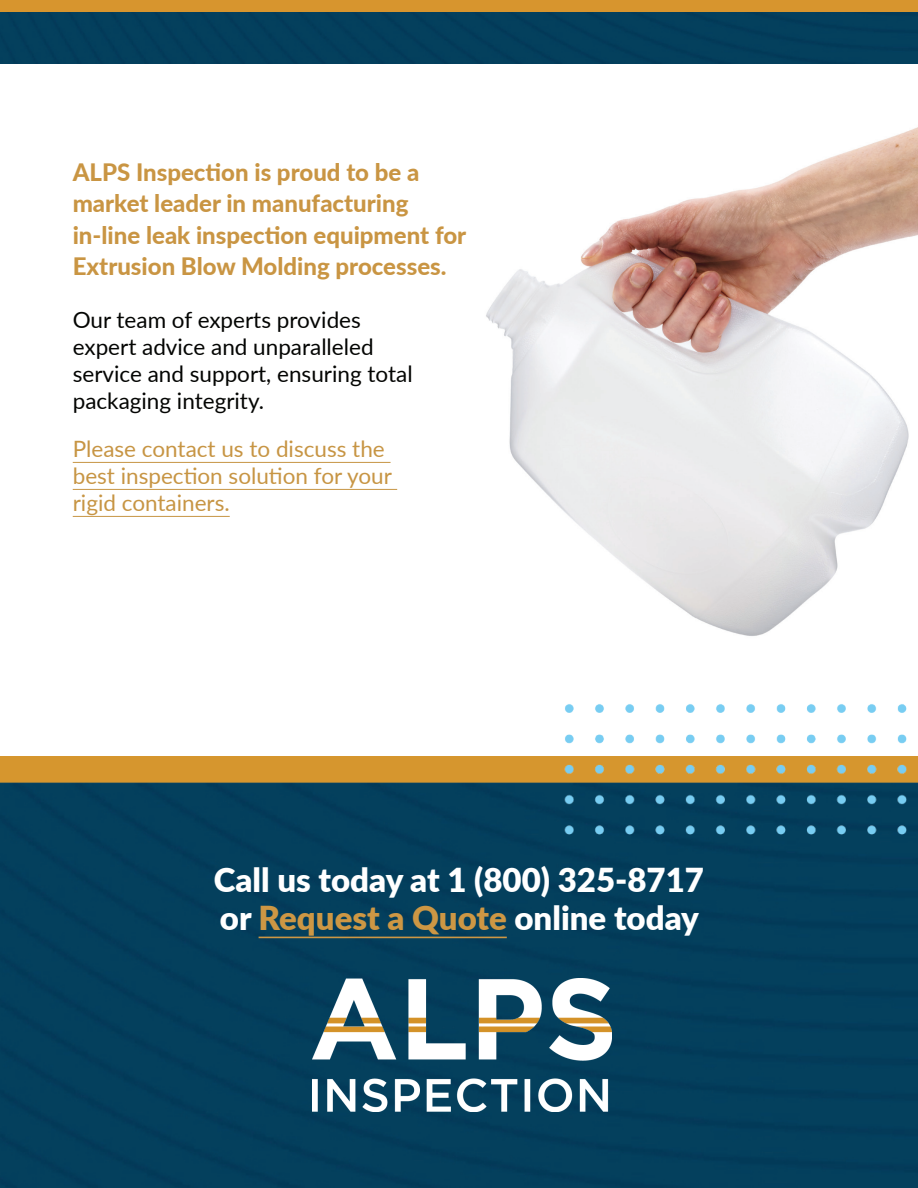
<style>
.page{position:relative;width:918px;height:1188px;background:#fff}
.page>*{position:absolute;margin:0;border:0;box-sizing:border-box;transform-origin:0 0}
.t1{font:900 33px/37.5px "Lato";color:#fff}
.t2{font:800 24px/31.5px "Lato";color:#c99543}
.t3{font:22.5px/27px "Lato";color:#040503}
.t4{font:22.5px/27px "Lato";color:#c79544}
.s1{color:#cd9744}
</style>
<div class="page">
<div style="left:0;top:12px;width:918px;height:52px;background:#033f5d"></div>
<div style="left:0;top:0;width:918px;height:12px;background:#d7952e"></div>
<img style="left:486px;top:127px;width:432px;height:509px">
<hr style="left:73px;top:462px;width:318px;height:1px;background:#c79544">
<hr style="left:73px;top:489px;width:324px;height:1px;background:#c79544">
<hr style="left:73px;top:516px;width:157px;height:1px;background:#c79544">
<div style="left:0;top:756px;width:918px;height:432px;background:#04405d"></div>
<hr style="left:259px;top:937px;width:248px;height:1px;background:#cd9744">
<img style="left:312px;top:979px;width:300px;height:133px">
<img style="left:559px;top:704px;width:359px;height:133px">
<p class="t2" style="left:73px;top:155px;width:395px">ALPS Inspection is proud to be a market leader in manufacturing in-line leak inspection equipment for Extrusion Blow Molding processes.</p>
<p class="t3" style="left:73px;top:305px;width:341px">Our team of experts provides expert advice and unparalleled service and support, ensuring total packaging integrity.</p>
<p class="t4" style="left:73px;top:435px;width:321px">Please contact us to discuss the best inspection solution for your rigid containers.</p>
<h1 class="t1" style="left:214px;top:860px;width:492px">Call us today at 1 (800) 325-8717 or <span class="s1">Request a Quote</span> online today</h1>
</div>
